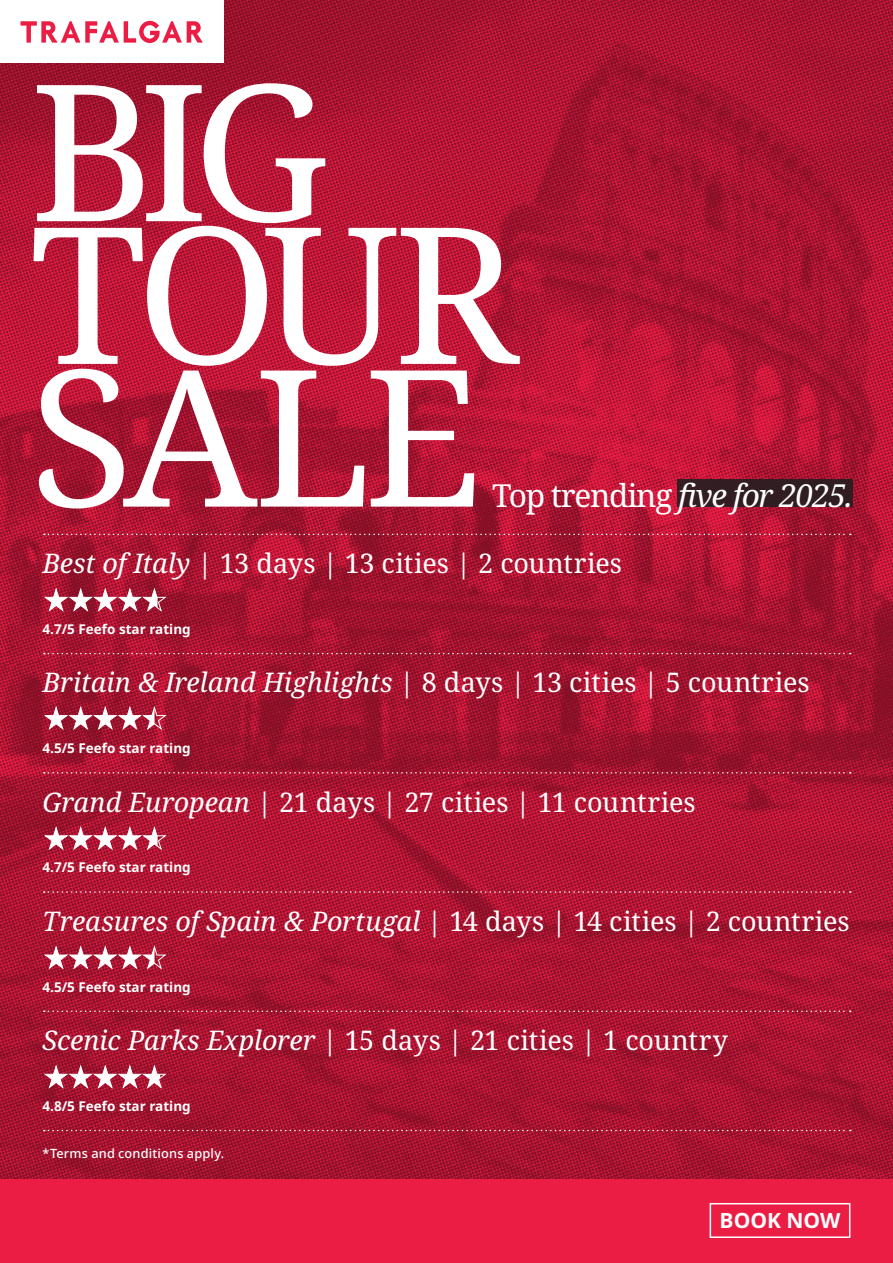
<style>
.page{position:relative;width:893px;height:1263px;background:#fff}
.page>*{position:absolute;margin:0;border:0;box-sizing:border-box;transform-origin:0 0}
.t1{font:190.5px/142.6px "Noto Serif";letter-spacing:-.055em;color:#fff}
.t2{font:italic 31.65px "Noto Serif";letter-spacing:-.04em;color:#fff}
.t3{font:27px "Noto Serif";letter-spacing:-.005em;color:#fff}
.t4{font:700 21px "Noto Sans";color:#fff}
.t5{font:700 13.5px "Noto Sans";color:#fff}
.t6{font:500 12.75px "Noto Sans";letter-spacing:.015em;color:#fff}
.s1{font-style:normal}
.s2{font-style:italic}
</style>
<div class="page">
<img style="left:0;top:0;width:893px;height:1179px">
<div style="left:0;top:1179px;width:893px;height:84px;background:#eb1d45"></div>
<div style="left:710px;top:1203px;width:140px;height:35px;border:2px solid #fff"></div>
<div style="left:0;top:0;width:223px;height:62px;background:#fff"></div>
<svg style="left:21px;top:21px;width:182px;height:22px"></svg>
<svg style="left:44px;top:772px;width:807px;height:1px"></svg>
<svg style="left:44px;top:653px;width:807px;height:1px"></svg>
<svg style="left:44px;top:534px;width:807px;height:1px"></svg>
<svg style="left:44px;top:891px;width:807px;height:2px;background:#be3f58"></svg>
<svg style="left:44px;top:1010px;width:807px;height:2px;background:#b83e56"></svg>
<svg style="left:44px;top:1130px;width:807px;height:1px"></svg>
<svg style="left:43px;top:825px;width:123px;height:26px"></svg>
<svg style="left:43px;top:944px;width:123px;height:26px"></svg>
<svg style="left:43px;top:705px;width:123px;height:26px"></svg>
<svg style="left:43px;top:586px;width:123px;height:27px"></svg>
<svg style="left:43px;top:1063px;width:123px;height:27px"></svg>
<div style="left:677px;top:479px;width:176px;height:28px;background:#311d22"></div>
<h1 class="t1" style="left:30px;top:87px;width:490px">BIG<br>TOUR<br>SALE</h1>
<p class="t2" style="left:492px;top:473px;width:362px"><span class="s1">Top trending</span> five for 2025.</p>
<p class="t3" style="left:42px;top:545px;width:581px"><span class="s2">Best of Italy</span> | 13 days | 13 cities | 2 countries</p>
<p class="t5" style="left:42px;top:619px;width:150px">4.7/5 Feefo star rating</p>
<p class="t3" style="left:42px;top:664px;width:769px"><span class="s2">Britain &amp; Ireland Highlights</span> | 8 days | 13 cities | 5 countries</p>
<p class="t5" style="left:42px;top:739px;width:150px">4.5/5 Feefo star rating</p>
<p class="t3" style="left:42px;top:783px;width:655px"><span class="s2">Grand European</span> | 21 days | 27 cities | 11 countries</p>
<p class="t5" style="left:42px;top:858px;width:150px">4.7/5 Feefo star rating</p>
<p class="t3" style="left:42px;top:903px;width:809px"><span class="s2">Treasures of Spain &amp; Portugal</span> | 14 days | 14 cities | 2 countries</p>
<p class="t5" style="left:42px;top:977px;width:150px">4.5/5 Feefo star rating</p>
<p class="t3" style="left:42px;top:1022px;width:687px"><span class="s2">Scenic Parks Explorer</span> | 15 days | 21 cities | 1 country</p>
<p class="t5" style="left:42px;top:1096px;width:150px">4.8/5 Feefo star rating</p>
<p class="t6" style="left:42px;top:1144px;width:183px">*Terms and conditions apply.</p>
<p class="t4" style="left:720px;top:1205px;width:122px">BOOK NOW</p>
</div>
